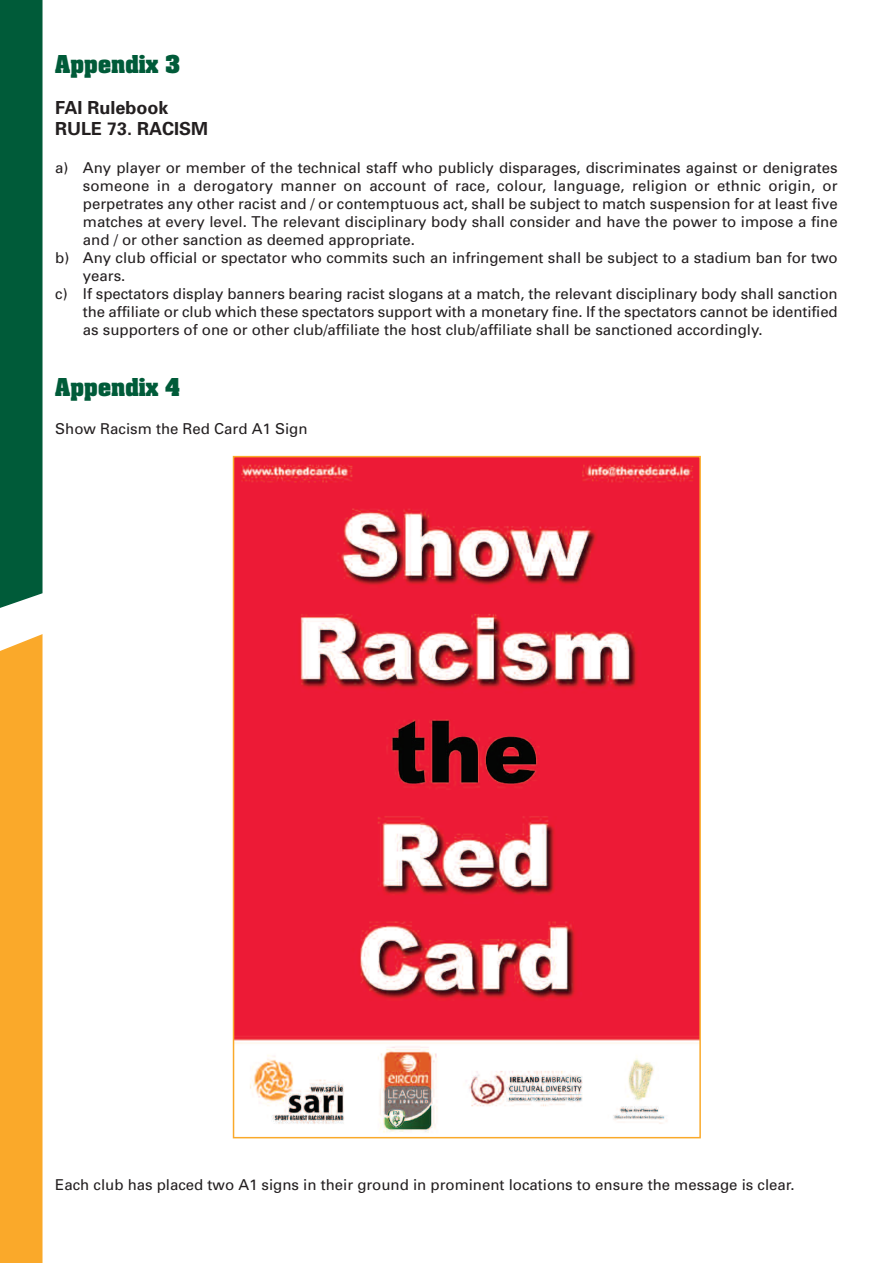
<style>
.page{position:relative;width:893px;height:1263px;background:#fff}
.page>*{position:absolute;margin:0;border:0;box-sizing:border-box;transform-origin:0 0}
.t1{font:700 21px "Aachen";color:#005b39}
.t2{font:700 18px/21.6px "Univers";color:#231f20}
.t3{font:15px "Univers";color:#231f20}
</style>
<div class="page">
<div style="left:0;top:634px;width:43px;height:629px;background:#faa92a"></div>
<div style="left:0;top:0;width:43px;height:608px;background:#005b39"></div>
<img style="left:236px;top:459px;width:462px;height:674px">
<div style="left:233px;top:456px;width:468px;height:682px;border:2px solid #faa92a"></div>
<h1 class="t1" style="left:55px;top:54px;width:126px">Appendix 3</h1>
<p class="t2" style="left:55px;top:98px;width:154px">FAI Rulebook<br>RULE 73. RACISM</p>
<p class="t3" style="left:55px;top:162px;width:784px">a) Any player or member of the technical staff who publicly disparages, discriminates against or denigrates</p>
<p class="t3" style="left:83px;top:180px;width:756px">someone in a derogatory manner on account of race, colour, language, religion or ethnic origin, or</p>
<p class="t3" style="left:83px;top:198px;width:756px">perpetrates any other racist and / or contemptuous act, shall be subject to match suspension for at least five</p>
<p class="t3" style="left:83px;top:216px;width:756px">matches at every level. The relevant disciplinary body shall consider and have the power to impose a fine</p>
<p class="t3" style="left:83px;top:234px;width:334px">and / or other sanction as deemed appropriate.</p>
<p class="t3" style="left:55px;top:252px;width:784px">b) Any club official or spectator who commits such an infringement shall be subject to a stadium ban for two</p>
<p class="t3" style="left:83px;top:270px;width:44px">years.</p>
<p class="t3" style="left:55px;top:288px;width:784px">c) If spectators display banners bearing racist slogans at a match, the relevant disciplinary body shall sanction</p>
<p class="t3" style="left:83px;top:306px;width:756px">the affiliate or club which these spectators support with a monetary fine. If the spectators cannot be identified</p>
<p class="t3" style="left:83px;top:324px;width:681px">as supporters of one or other club/affiliate the host club/affiliate shall be sanctioned accordingly.</p>
<h1 class="t1" style="left:55px;top:376px;width:127px">Appendix 4</h1>
<p class="t3" style="left:55px;top:423px;width:254px">Show Racism the Red Card A1 Sign</p>
<p class="t3" style="left:55px;top:1179px;width:741px">Each club has placed two A1 signs in their ground in prominent locations to ensure the message is clear.</p>
</div>
